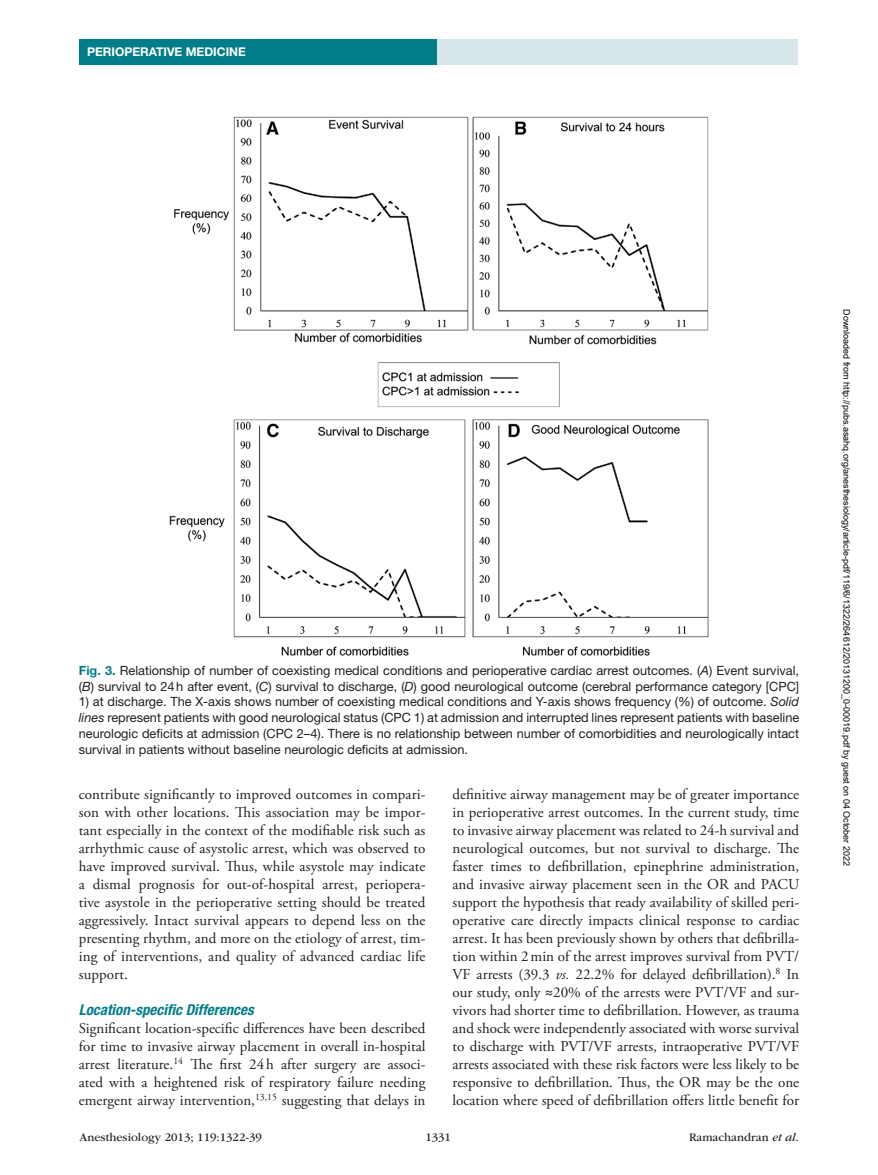
<style>
.page{position:relative;width:878px;height:1175px;background:#fff}
.page>*{position:absolute;margin:0;border:0;box-sizing:border-box;transform-origin:0 0}
.t1{font:15px/18px "Adobe Garamond Pro";color:#231f20;text-align:justify}
.t2{font:italic 700 condensed 15px "Helvetica Neue LT Std";color:#007d88}
.t3{font:12.75px/15.8px "Helvetica Neue LT Std";color:#231f20}
.t4{font:12px "ITC Garamond Std";color:#231f20}
.t5{font:700 12px "Helvetica Neue LT Std";color:#fff}
.t6{font:9px "Arial";color:#000}
.s1{font-weight:700;color:#007d88}
.s2{font-style:italic}
.s3{font-family:"Gandhari Unicode"}
</style>
<div class="page">
<div style="left:432px;top:39px;width:365px;height:26px;background:#d6e6ea"></div>
<div style="left:79px;top:39px;width:357px;height:25px;background:#007d88"></div>
<img style="left:169px;top:116px;width:540px;height:540px">
<p class="t5" style="left:87px;top:44px;width:160px">PERIOPERATIVE MEDICINE</p>
<p class="t3" style="left:79px;top:662px;width:722px"><span class="s1">Fig. 3.</span> Relationship of number of coexisting medical conditions and perioperative cardiac arrest outcomes. (<span class="s2">A</span>) Event survival, (<span class="s2">B</span>) survival to 24h after event, (<span class="s2">C</span>) survival to discharge, (<span class="s2">D</span>) good neurological outcome (cerebral performance category [CPC]</p>
<p class="t3" style="left:79px;top:693px;width:722px;text-align:justify">1) at discharge. The X-axis shows number of coexisting medical conditions and Y-axis shows frequency (%) of outcome. <span class="s2">Solid lines</span> represent patients with good neurological status (CPC 1) at admission and interrupted lines represent patients with baseline neurologic deficits at admission (CPC 2–4). There is no relationship between number of comorbidities and neurologically intact survival in patients without baseline neurologic deficits at admission.</p>
<p class="t1" style="left:79px;top:785px;width:348px">contribute significantly to improved outcomes in compari&shy;son with other locations. This association may be impor&shy;tant especially in the context of the modifiable risk such as arrhythmic cause of asystolic arrest, which was observed to have improved survival. Thus, while asystole may indicate a dismal prognosis for out-of-hospital arrest, periopera&shy;tive asystole in the perioperative setting should be treated aggressively. Intact survival appears to depend less on the presenting rhythm, and more on the etiology of arrest, tim&shy;ing of interventions, and quality of advanced cardiac life support.</p>
<p class="t2" style="left:79px;top:1000px;width:176px">Location-specific Differences</p>
<p class="t1" style="left:79px;top:1019px;width:348px">Significant location-specific differences have been described for time to invasive airway placement in overall in-hospital arrest literature.<sup>14</sup> The first 24h after surgery are associ&shy;ated with a heightened risk of respiratory failure needing emergent airway intervention,<sup>13,15</sup> suggesting that delays in</p>
<p class="t1" style="left:452px;top:785px;width:348px">definitive airway management may be of greater importance in perioperative arrest outcomes. In the current study, time to invasive airway placement was related to 24-h survival and neurological outcomes, but not survival to discharge. The faster times to defibrillation, epinephrine administration, and invasive airway placement seen in the OR and PACU support the hypothesis that ready availability of skilled peri&shy;operative care directly impacts clinical response to cardiac arrest. It has been previously shown by others that defibrilla&shy;tion within 2min of the arrest improves survival from PVT/ VF arrests (39.3 <span class="s2">vs.</span> 22.2% for delayed defibrillation).<sup>8</sup> In our study, only <span class="s3">≈</span>20% of the arrests were PVT/VF and sur&shy;vivors had shorter time to defibrillation. However, as trauma and shock were independently associated with worse survival to discharge with PVT/VF arrests, intraoperative PVT/VF arrests associated with these risk factors were less likely to be responsive to defibrillation. Thus, the OR may be the one location where speed of defibrillation offers little benefit for</p>
<p class="t4" style="left:80px;top:1130px;width:184px">Anesthesiology 2013; 119:1322-39</p>
<p class="t4" style="left:425px;top:1130px;width:27px">1331</p>
<p class="t4" style="left:689px;top:1130px;width:111px">Ramachandran <span class="s2">et al</span>.</p>
<p class="t6" style="left:850px;top:309px;width:558px;rotate:90deg">Downloaded from http://pubs.asahq.org/anesthesiology/article-pdf/119/6/1322/264612/20131200_0-00019.pdf by guest on 04 October 2022</p>
</div>
